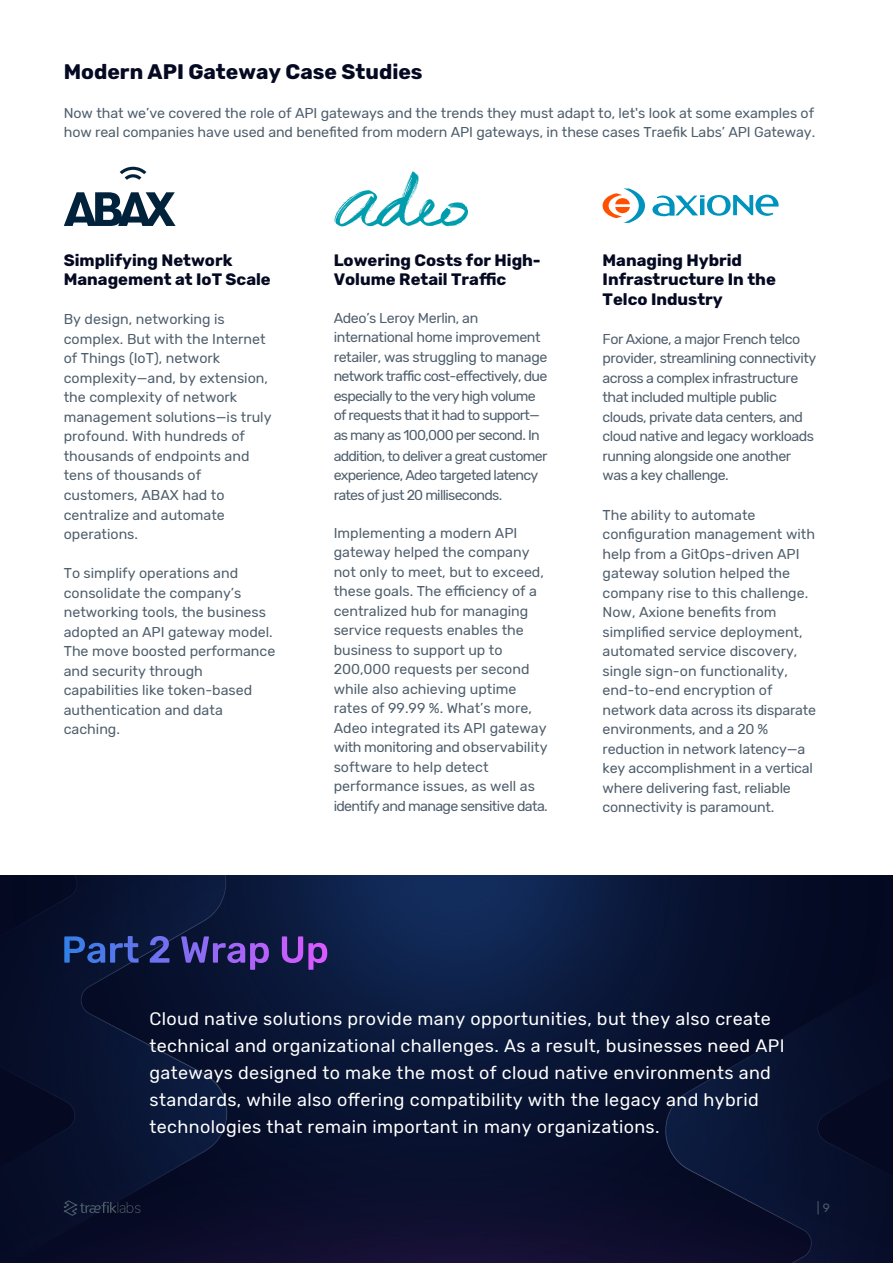
<style>
.page{position:relative;width:893px;height:1263px;background:#fff}
.page>*{position:absolute;margin:0;border:0;box-sizing:border-box;transform-origin:0 0}
.t1{font:700 21px "Rubik";color:#050a22}
.t2{font:18px/27px "Rubik";letter-spacing:.02em;color:#fff}
.t3{font:700 16.5px/19.5px "Rubik";color:#050a22}
.t4{font:14.25px/19.5px "Rubik";color:#4e5e6c}
.t5{font:14.25px/19.5px "Rubik";letter-spacing:-.05em;color:#4e5e6c}
.t6{font:14.25px/19.5px "Rubik";letter-spacing:-.035em;color:#4e5e6c}
.t7{font:12px "Rubik";color:#4e5e6c}
</style>
<div class="page">
<img style="left:0;top:876px;width:893px;height:387px">
<svg style="left:64px;top:936px;width:75px;height:27px;background:#233d7d"></svg>
<svg style="left:150px;top:936px;width:19px;height:27px"></svg>
<svg style="left:181px;top:936px;width:88px;height:34px;background:#3b3176"></svg>
<svg style="left:282px;top:936px;width:45px;height:34px;background:#563387"></svg>
<svg style="left:334px;top:171px;width:134px;height:55px"></svg>
<svg style="left:64px;top:192px;width:112px;height:34px"></svg>
<svg style="left:120px;top:167px;width:26px;height:13px"></svg>
<svg style="left:603px;top:188px;width:175px;height:35px"></svg>
<svg style="left:64px;top:1200px;width:76px;height:16px"></svg>
<h1 class="t1" style="left:64px;top:59px;width:360px">Modern API Gateway Case Studies</h1>
<p class="t4" style="left:64px;top:103px;width:753px">Now that we’ve covered the role of API gateways and the trends they must adapt to, let's look at some examples of how real companies have used and benefited from modern API gateways, in these cases Traefik Labs’ API Gateway.</p>
<p class="t3" style="left:64px;top:251px;width:209px">Simplifying Network<br>Management at IoT Scale</p>
<p class="t4" style="left:64px;top:310px;width:209px">By design, networking is complex. But with the Internet of Things (IoT), network complexity—and, by extension, the complexity of network management solutions—is truly profound. With hundreds of thousands of endpoints and tens of thousands of customers, ABAX had to centralize and automate operations.</p>
<p class="t4" style="left:64px;top:563px;width:213px">To simplify operations and consolidate the company’s networking tools, the business adopted an API gateway model.<br>The move boosted performance and security through capabilities like token-based authentication and data caching.</p>
<p class="t3" style="left:334px;top:251px;width:209px">Lowering Costs for High-<br>Volume Retail Traffic</p>
<p class="t5" style="left:334px;top:308px;width:215px">Adeo’s Leroy Merlin, an international home improvement retailer, was struggling to manage network traffic cost-effectively, due especially to the very high volume of requests that it had to support— as many as 100,000 per second. In</p>
<p class="t5" style="left:334px;top:446px;width:215px">addition, to deliver a great customer experience, Adeo targeted latency rates of just 20 milliseconds.</p>
<p class="t4" style="left:334px;top:523px;width:216px">Implementing a modern API gateway helped the company not only to meet, but to exceed, these goals. The efficiency of a centralized hub for managing service requests enables the business to support up to<br>200,000 requests per second while also achieving uptime rates of 99.99 %. What’s more,<br>Adeo integrated its API gateway with monitoring and observability software to help detect performance issues, as well as identify and manage sensitive data.</p>
<p class="t3" style="left:603px;top:251px;width:175px">Managing Hybrid<br>Infrastructure In the<br>Telco Industry</p>
<p class="t6" style="left:603px;top:329px;width:215px">For Axione, a major French telco provider, streamlining connectivity across a complex infrastructure that included multiple public clouds, private data centers, and cloud native and legacy workloads running alongside one another was a key challenge.</p>
<p class="t4" style="left:603px;top:505px;width:215px">The ability to automate configuration management with help from a GitOps-driven API gateway solution helped the company rise to this challenge.<br>Now, Axione benefits from simplified service deployment, automated service discovery, single sign-on functionality, end-to-end encryption of network data across its disparate environments, and a 20 % reduction in network latency—a key accomplishment in a vertical where delivering fast, reliable connectivity is paramount.</p>
<p class="t2" style="left:150px;top:1005px;width:636px">Cloud native solutions provide many opportunities, but they also create technical and organizational challenges. As a result, businesses need API gateways designed to make the most of cloud native environments and standards, while also offering compatibility with the legacy and hybrid technologies that remain important in many organizations.</p>
<p class="t7" style="left:817px;top:1201px;width:14px">|9</p>
</div>
